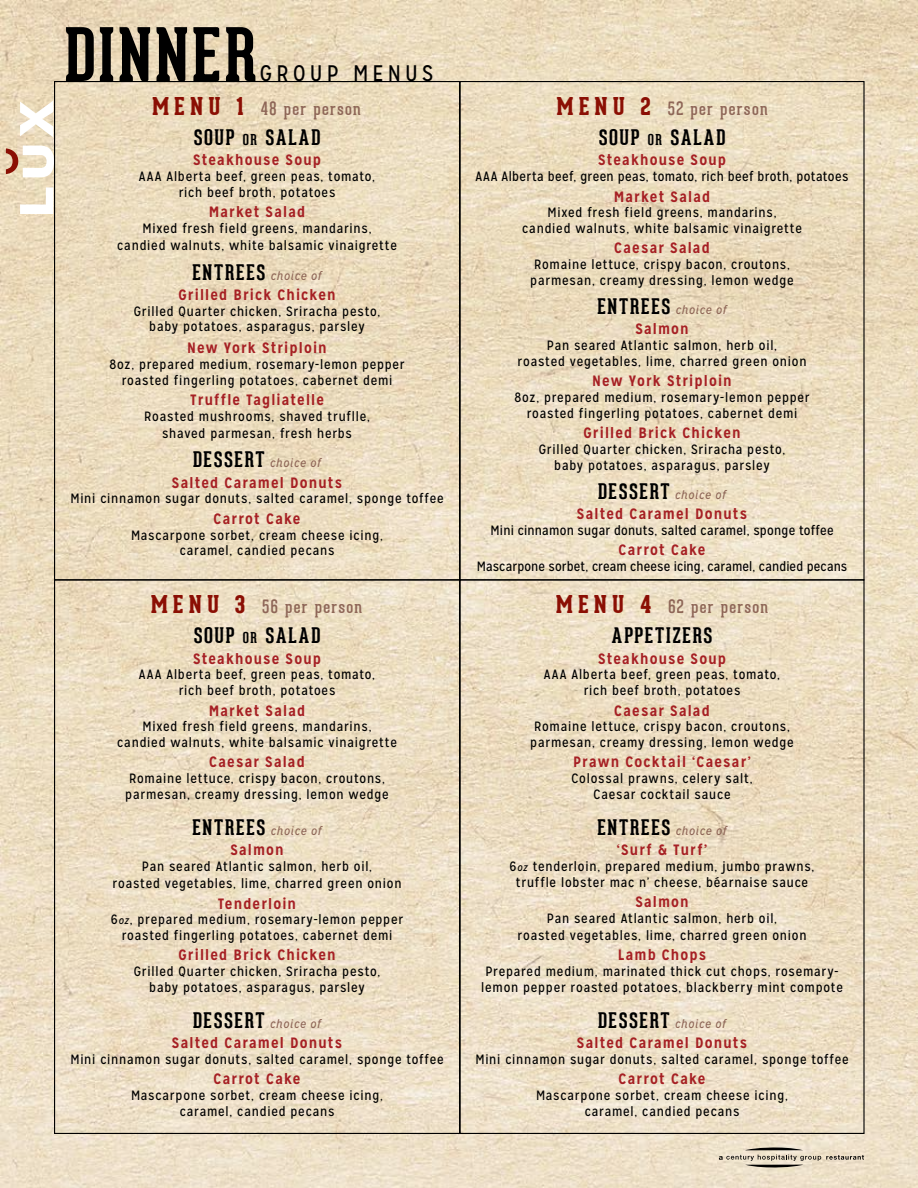
<style>
.page{position:relative;width:918px;height:1188px;background:#fff}
.page>*{position:absolute;margin:0;border:0;box-sizing:border-box;transform-origin:0 0}
.t1{font:700 72px "Geared Slab";color:#000}
.t2{font:22.5px "Mission Gothic";letter-spacing:.185em;color:#000}
.t3{font:700 21px "Geared Slab";letter-spacing:.08em;color:#000}
.t4{font:18px "Geared Slab";letter-spacing:.075em;color:#8e6657}
.t5{font:700 15px "Mission Gothic";letter-spacing:.075em;color:#a62024}
.t6{font:13.5px/15.8px "Mission Gothic";letter-spacing:.055em;color:#000;text-align:center}
.t7{font:13.5px "Mission Gothic";letter-spacing:.005em;color:#000}
.t8{font:13.5px "Mission Gothic";letter-spacing:.03em;color:#000}
.t9{font:13.5px "Mission Gothic";letter-spacing:.015em;color:#000}
.t10{font:italic 12px "Mission Gothic";letter-spacing:.055em;color:#8e6657}
.s1{font-weight:800;font-size:24px;color:#8b0f04}
.s2{font-size:14.7px}
.s3{font-family:"Geared Slab";font-weight:700;font-style:normal;font-size:21px;color:#000}
.s4{font-style:italic;font-size:10.5px}
</style>
<div class="page">
<img style="left:0;top:0;width:918px;height:1188px">
<svg style="left:719px;top:1145px;width:145px;height:25px;background:#d1c6b2"></svg>
<svg style="left:20px;top:187px;width:33px;height:27px"></svg>
<svg style="left:20px;top:100px;width:33px;height:37px"></svg>
<svg style="left:6px;top:146px;width:48px;height:31px"></svg>
<h1 class="t1" style="left:65px;top:10px;width:89px">DINNER</h1>
<h2 class="t2" style="left:260px;top:60px;width:173px">Gr oup m enus</h2>
<h3 class="t4" style="left:152px;top:97px;width:210px"><span class="s1">M E N U 1</span> 48 per person</h3>
<h3 class="t4" style="left:556px;top:97px;width:213px"><span class="s1">M E N U 2</span> 52 per person</h3>
<h3 class="t3" style="left:194px;top:124px;width:128px">SOUP <span class="s2">OR</span> SALAD</h3>
<p class="t5" style="left:193px;top:151px;width:130px">Steakhouse Soup</p>
<p class="t6" style="left:139px;top:169px;width:238px">AAA Alberta beef, green peas, tomato, rich beef broth, potatoes</p>
<p class="t5" style="left:209px;top:203px;width:98px">Market Salad</p>
<p class="t6" style="left:117px;top:220px;width:281px;line-height:17.2px">Mixed fresh field greens, mandarins, candied walnuts, white balsamic vinaigrette</p>
<p class="t10" style="left:192px;top:268px;width:131px"><span class="s3">ENTREES</span> choice of</p>
<p class="t5" style="left:178px;top:285px;width:159px">Grilled Brick Chicken</p>
<p class="t6" style="left:134px;top:303px;width:248px">Grilled Quarter chicken, Sriracha pesto, baby potatoes, asparagus, parsley</p>
<p class="t5" style="left:187px;top:339px;width:141px">New York Striploin</p>
<p class="t6" style="left:109px;top:357px;width:297px">8oz, prepared medium, rosemary-lemon pepper roasted fingerling potatoes, cabernet demi</p>
<p class="t5" style="left:190px;top:390px;width:135px">Truffle Tagliatelle</p>
<p class="t6" style="left:144px;top:408px;width:227px;line-height:17.2px">Roasted mushrooms, shaved truflle, shaved parmesan, fresh herbs</p>
<h3 class="t3" style="left:193px;top:447px;width:12px">DESSERT</h3>
<p class="t10" style="left:270px;top:456px;width:52px">choice of</p>
<p class="t5" style="left:172px;top:473px;width:172px">Salted Caramel Donuts</p>
<p class="t6" style="left:70px;top:491px;width:375px">Mini cinnamon sugar donuts, salted caramel, sponge toffee</p>
<p class="t5" style="left:214px;top:509px;width:88px">Carrot Cake</p>
<p class="t6" style="left:131px;top:527px;width:254px">Mascarpone sorbet, cream cheese icing, caramel, candied pecans</p>
<h3 class="t3" style="left:599px;top:124px;width:128px">SOUP <span class="s2">OR</span> SALAD</h3>
<p class="t5" style="left:598px;top:151px;width:130px">Steakhouse Soup</p>
<p class="t8" style="left:476px;top:168px;width:374px">AAA Alberta beef, green peas, tomato, rich beef broth, potatoes</p>
<p class="t5" style="left:614px;top:187px;width:98px">Market Salad</p>
<p class="t6" style="left:522px;top:205px;width:281px">Mixed fresh field greens, mandarins, candied walnuts, white balsamic vinaigrette</p>
<p class="t5" style="left:614px;top:239px;width:97px">Caesar Salad</p>
<p class="t6" style="left:530px;top:257px;width:265px;text-align:left">Romaine lettuce, crispy bacon, croutons, parmesan, creamy dressing, lemon wedge</p>
<p class="t10" style="left:597px;top:303px;width:131px"><span class="s3">ENTREES</span> choice of</p>
<p class="t5" style="left:635px;top:320px;width:55px">Salmon</p>
<p class="t6" style="left:518px;top:338px;width:290px">Pan seared Atlantic salmon, herb oil,<br>roasted vegetables, lime, charred green onion</p>
<p class="t5" style="left:592px;top:372px;width:141px">New York Striploin</p>
<p class="t6" style="left:514px;top:390px;width:297px">8oz, prepared medium, rosemary-lemon pepper roasted fingerling potatoes, cabernet demi</p>
<p class="t5" style="left:583px;top:424px;width:159px">Grilled Brick Chicken</p>
<p class="t6" style="left:539px;top:441px;width:248px">Grilled Quarter chicken, Sriracha pesto, baby potatoes, asparagus, parsley</p>
<h3 class="t3" style="left:598px;top:478px;width:12px">DESSERT</h3>
<p class="t10" style="left:675px;top:487px;width:52px">choice of</p>
<p class="t5" style="left:577px;top:505px;width:172px">Salted Caramel Donuts</p>
<p class="t9" style="left:491px;top:522px;width:345px">Mini cinnamon sugar donuts, salted caramel, sponge toffee</p>
<p class="t5" style="left:619px;top:541px;width:88px">Carrot Cake</p>
<p class="t7" style="left:477px;top:558px;width:372px">Mascarpone sorbet, cream cheese icing, caramel, candied pecans</p>
<h3 class="t4" style="left:151px;top:596px;width:213px"><span class="s1">M E N U 3</span> 56 per person</h3>
<h3 class="t4" style="left:556px;top:596px;width:214px"><span class="s1">M E N U 4</span> 62 per person</h3>
<h3 class="t3" style="left:194px;top:623px;width:128px">SOUP <span class="s2">OR</span> SALAD</h3>
<p class="t5" style="left:193px;top:649px;width:130px">Steakhouse Soup</p>
<p class="t6" style="left:139px;top:667px;width:238px">AAA Alberta beef, green peas, tomato, rich beef broth, potatoes</p>
<p class="t5" style="left:209px;top:701px;width:98px">Market Salad</p>
<p class="t6" style="left:117px;top:719px;width:281px">Mixed fresh field greens, mandarins, candied walnuts, white balsamic vinaigrette</p>
<p class="t5" style="left:209px;top:753px;width:97px">Caesar Salad</p>
<p class="t6" style="left:125px;top:771px;width:265px;text-align:left">Romaine lettuce, crispy bacon, croutons, parmesan, creamy dressing, lemon wedge</p>
<p class="t10" style="left:192px;top:823px;width:131px"><span class="s3">ENTREES</span> choice of</p>
<p class="t5" style="left:230px;top:841px;width:55px">Salmon</p>
<p class="t6" style="left:113px;top:858px;width:290px;line-height:17.2px">Pan seared Atlantic salmon, herb oil,<br>roasted vegetables, lime, charred green onion</p>
<p class="t5" style="left:218px;top:894px;width:80px">Tenderloin</p>
<p class="t6" style="left:111px;top:912px;width:294px">6<span class="s4">oz</span>, prepared medium, rosemary-lemon pepper roasted fingerling potatoes, cabernet demi</p>
<p class="t5" style="left:178px;top:946px;width:159px">Grilled Brick Chicken</p>
<p class="t6" style="left:134px;top:964px;width:248px">Grilled Quarter chicken, Sriracha pesto, baby potatoes, asparagus, parsley</p>
<h3 class="t3" style="left:193px;top:1007px;width:12px">DESSERT</h3>
<p class="t10" style="left:270px;top:1016px;width:52px">choice of</p>
<p class="t5" style="left:172px;top:1034px;width:172px">Salted Caramel Donuts</p>
<p class="t6" style="left:70px;top:1052px;width:375px">Mini cinnamon sugar donuts, salted caramel, sponge toffee</p>
<p class="t5" style="left:214px;top:1070px;width:88px">Carrot Cake</p>
<p class="t6" style="left:131px;top:1088px;width:254px">Mascarpone sorbet, cream cheese icing, caramel, candied pecans</p>
<h3 class="t3" style="left:612px;top:623px;width:82px">APPETIZERS</h3>
<p class="t5" style="left:598px;top:649px;width:130px">Steakhouse Soup</p>
<p class="t6" style="left:544px;top:667px;width:238px">AAA Alberta beef, green peas, tomato, rich beef broth, potatoes</p>
<p class="t5" style="left:614px;top:701px;width:97px">Caesar Salad</p>
<p class="t6" style="left:530px;top:719px;width:265px;text-align:left">Romaine lettuce, crispy bacon, croutons, parmesan, creamy dressing, lemon wedge</p>
<p class="t5" style="left:573px;top:753px;width:179px">Prawn Cocktail ‘Caesar’</p>
<p class="t6" style="left:572px;top:771px;width:183px">Colossal prawns, celery salt,<br>Caesar cocktail sauce</p>
<p class="t10" style="left:597px;top:823px;width:131px"><span class="s3">ENTREES</span> choice of</p>
<p class="t5" style="left:617px;top:841px;width:92px">‘Surf &amp; Turf’</p>
<p class="t6" style="left:510px;top:859px;width:306px">6<span class="s4">oz</span> tenderloin, prepared medium, jumbo prawns, truffle lobster mac n’ cheese, béarnaise sauce</p>
<p class="t5" style="left:635px;top:892px;width:55px">Salmon</p>
<p class="t6" style="left:518px;top:910px;width:290px;line-height:17.2px">Pan seared Atlantic salmon, herb oil,<br>roasted vegetables, lime, charred green onion</p>
<p class="t5" style="left:618px;top:946px;width:90px">Lamb Chops</p>
<p class="t6" style="left:481px;top:964px;width:363px">Prepared medium, marinated thick cut chops, rosemary&shy;lemon pepper roasted potatoes, blackberry mint compote</p>
<h3 class="t3" style="left:598px;top:1007px;width:12px">DESSERT</h3>
<p class="t10" style="left:675px;top:1016px;width:52px">choice of</p>
<p class="t5" style="left:577px;top:1034px;width:172px">Salted Caramel Donuts</p>
<p class="t6" style="left:475px;top:1052px;width:375px">Mini cinnamon sugar donuts, salted caramel, sponge toffee</p>
<p class="t5" style="left:619px;top:1070px;width:88px">Carrot Cake</p>
<p class="t6" style="left:536px;top:1088px;width:254px">Mascarpone sorbet, cream cheese icing, caramel, candied pecans</p>
</div>
